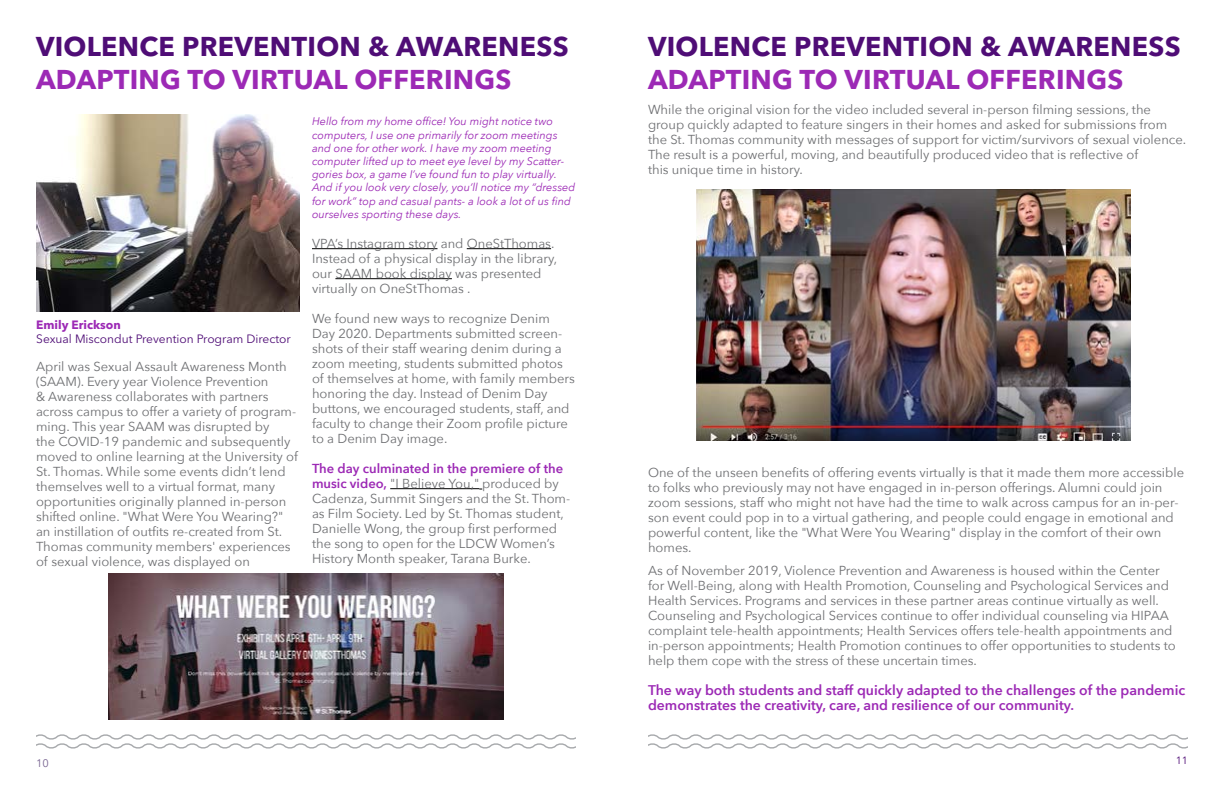
<style>
.page{position:relative;width:1224px;height:792px;background:#fff}
.page>*{position:absolute;margin:0;border:0;box-sizing:border-box;transform-origin:0 0}
.t1{font:700 27px "Avenir Next LT Pro";letter-spacing:.01em;color:#4f0d76}
.t2{font:700 27px "Avenir Next LT Pro";letter-spacing:.01em;color:#9c29b5}
.t3{font:600 14px/15px "Avenir Next";color:#9c29b5}
.t4{font:13px/15px "Avenir Next";color:#6d6e71}
.t5{font:12px "Avenir Next LT Pro";color:#4f0d76}
.t6{font:700 12px "Avenir Next LT Pro";color:#9c29b5}
.t7{font:italic 11px/13.2px "Avenir Next";color:#9c29b5}
.t8{font:11px "Avenir Next";color:#786491}
.t9{font:10.5px "Avenir Next LT Pro";color:#4f0d76}
.s1{font-weight:600;color:#9c29b5}
</style>
<div class="page">
<svg style="left:648px;top:734px;width:540px;height:15px"></svg>
<img style="left:697px;top:189px;width:433px;height:252px">
<img style="left:36px;top:114px;width:264px;height:198px">
<hr style="left:312px;top:248px;width:126px;height:1px;background:#000">
<hr style="left:467px;top:248px;width:84px;height:1px;background:#000">
<hr style="left:335px;top:278px;width:117px;height:1px;background:#000">
<hr style="left:390px;top:488px;width:89px;height:1px;background:#000">
<img style="left:108px;top:574px;width:396px;height:146px">
<svg style="left:36px;top:734px;width:540px;height:15px"></svg>
<h1 class="t1" style="left:36px;top:30px;width:534px">VIOLENCE PREVENTION &amp; AWARENESS</h1>
<h1 class="t2" style="left:36px;top:63px;width:477px">ADAPTING TO VIRTUAL OFFERINGS</h1>
<p class="t6" style="left:36px;top:317px;width:86px">Emily Erickson</p>
<p class="t5" style="left:36px;top:332px;width:256px">Sexual Miscondut Prevention Program Director</p>
<p class="t4" style="left:36px;top:358px;width:263px">April was Sexual Assault Awareness Month (SAAM). Every year Violence Prevention<br>&amp; Awareness collaborates with partners across campus to offer a variety of program&shy;ming. This year SAAM was disrupted by<br>the COVID-19 pandemic and subsequently moved to online learning at the University of St. Thomas. While some events didn’t lend themselves well to a virtual format, many opportunities originally planned in-person shifted online. "What Were You Wearing?" an instillation of outfits re-created from St.<br>Thomas community members' experiences of sexual violence, was displayed on</p>
<p class="t7" style="left:312px;top:114px;width:265px">Hello from my home office! You might notice two computers, I use one primarily for zoom meetings and one for other work. I have my zoom meeting computer lifted up to meet eye level by my Scatter&shy;gories box, a game I’ve found fun to play virtually.<br>And if you look very closely, you’ll notice my “dressed for work” top and casual pants- a look a lot of us find ourselves sporting these days.</p>
<p class="t4" style="left:312px;top:235px;width:247px">VPA’s Instagram story and OneStThomas.<br>Instead of a physical display in the library, our SAAM book display was presented virtually on OneStThomas .</p>
<p class="t4" style="left:312px;top:310px;width:264px">We found new ways to recognize Denim Day 2020. Departments submitted screen&shy;shots of their staff wearing denim during a zoom meeting, students submitted photos of themselves at home, with family members honoring the day. Instead of Denim Day buttons, we encouraged students, staff, and faculty to change their Zoom profile picture to a Denim Day image.</p>
<p class="t4" style="left:312px;top:460px;width:260px"><span class="s1">The day culminated in the premiere of the music video,</span> "I Believe You," produced by Cadenza, Summit Singers and the St. Thom&shy;as Film Society. Led by St. Thomas student, Danielle Wong, the group first performed the song to open for the LDCW Women’s History Month speaker, Tarana Burke.</p>
<p class="t8" style="left:36px;top:754px;width:14px">10</p>
<h1 class="t1" style="left:648px;top:30px;width:534px">VIOLENCE PREVENTION &amp; AWARENESS</h1>
<h1 class="t2" style="left:648px;top:63px;width:477px">ADAPTING TO VIRTUAL OFFERINGS</h1>
<p class="t4" style="left:648px;top:101px;width:540px">While the original vision for the video included several in-person filming sessions, the group quickly adapted to feature singers in their homes and asked for submissions from the St. Thomas community with messages of support for victim/survivors of sexual violence.<br>The result is a powerful, moving, and beautifully produced video that is reflective of<br>this unique time in history.</p>
<p class="t4" style="left:648px;top:465px;width:538px">One of the unseen benefits of offering events virtually is that it made them more accessible to folks who previously may not have engaged in in-person offerings. Alumni could join zoom sessions, staff who might not have had the time to walk across campus for an in-per&shy;son event could pop in to a virtual gathering, and people could engage in emotional and powerful content, like the "What Were You Wearing" display in the comfort of their own homes.</p>
<p class="t4" style="left:648px;top:563px;width:529px">As of November 2019, Violence Prevention and Awareness is housed within the Center for Well-Being, along with Health Promotion, Counseling and Psychological Services and Health Services. Programs and services in these partner areas continue virtually as well.<br>Counseling and Psychological Services continue to offer individual counseling via HIPAA complaint tele-health appointments; Health Services offers tele-health appointments and in-person appointments; Health Promotion continues to offer opportunities to students to help them cope with the stress of these uncertain times.</p>
<p class="t3" style="left:648px;top:683px;width:539px">The way both students and staff quickly adapted to the challenges of the pandemic demonstrates the creativity, care, and resilience of our community.</p>
<p class="t9" style="left:1176px;top:754px;width:14px">11</p>
</div>
